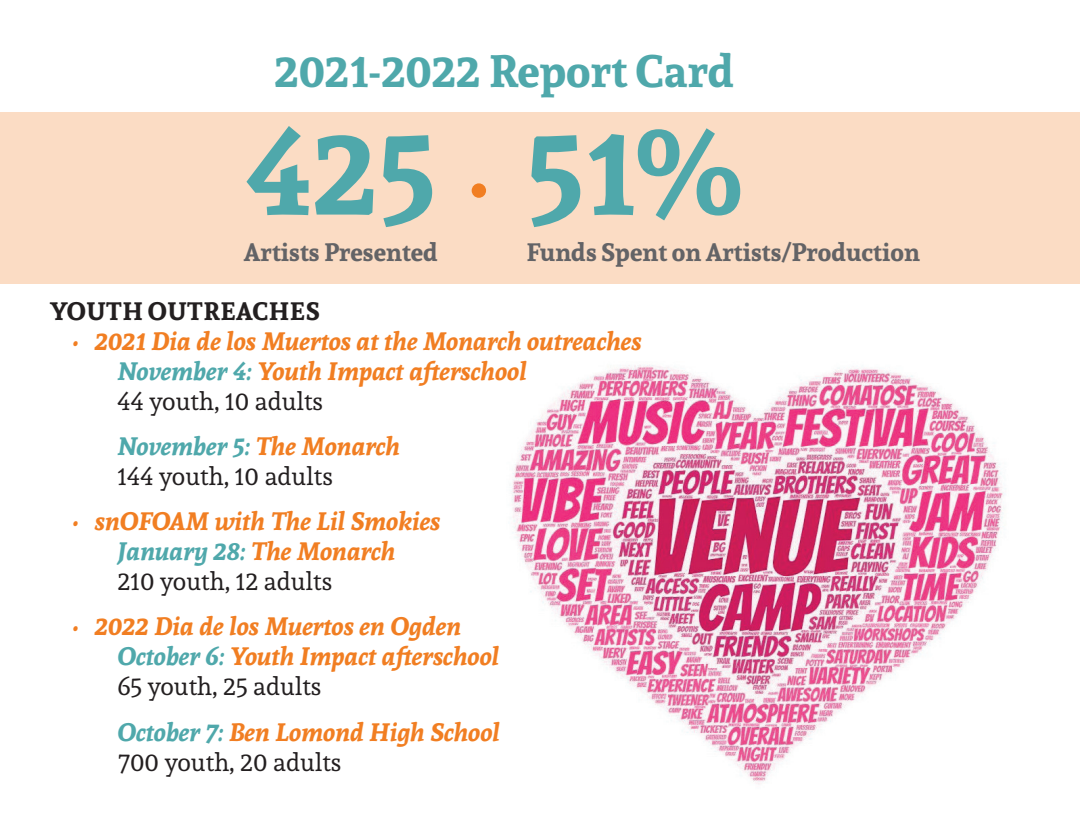
<style>
.page{position:relative;width:1080px;height:833px;background:#fff}
.page>*{position:absolute;margin:0;border:0;box-sizing:border-box;transform-origin:0 0}
.t1{font:700 119.75px "Andada";color:#4fa8ab}
.t2{font:700 45px "Andada";color:#4fa8ab}
.t3{font:italic 700 25px/30px "Andada";color:#f17e22}
.t4{font:700 25px "Andada";color:#636366}
.t5{font:25px/30px "Andada";color:#231f20}
.t6{font:700 25px "Andada";letter-spacing:.02em;color:#231f20}
.s1{color:#4fa8ab}
.s2{font-weight:400;font-style:normal;color:#231f20}
.s3{font-weight:700;font-style:italic;color:#4fa8ab}
.s4{font-weight:700;font-style:italic;color:#f17e22}
</style>
<div class="page">
<div style="left:0;top:112px;width:1080px;height:171px;background:#fbdcc4"></div>
<img style="left:511px;top:365px;width:494px;height:419px">
<div style="left:472px;top:183px;width:14px;height:15px;background:#f17e22;border-radius:50%"></div>
<h2 class="t2" style="left:275px;top:40px;width:461px">2021-2022 Report Card</h2>
<h1 class="t1" style="left:245px;top:90px;width:193px">425</h1>
<p class="t4" style="left:244px;top:235px;width:195px">Artists Presented</p>
<p class="t4" style="left:526px;top:235px;width:395px">Funds Spent on Artists/Production</p>
<h1 class="t1" style="left:526px;top:90px;width:218px">51%</h1>
<p class="t6" style="left:50px;top:294px;width:271px">YOUTH OUTREACHES</p>
<p class="t3" style="left:117px;top:326px;width:526px;text-indent:-45px">• 2021 Dia de los Muertos at the Monarch outreaches<br><span class="s1">November 4:</span> Youth Impact afterschool<br><span class="s2">44 youth, 10 adults</span></p>
<p class="t5" style="left:117px;top:431px;width:284px"><span class="s3">November 5:</span> <span class="s4">The Monarch<br></span>144 youth, 10 adults</p>
<p class="t3" style="left:117px;top:506px;width:324px;text-indent:-45px">• snOFOAM with The Lil Smokies<br><span class="s1">January 28:</span> The Monarch<br><span class="s2">210 youth, 12 adults</span></p>
<p class="t3" style="left:117px;top:611px;width:383px;text-indent:-45px">• 2022 Dia de los Muertos en Ogden<br><span class="s1">October 6:</span> Youth Impact afterschool<br><span class="s2">65 youth, 25 adults</span></p>
<p class="t3" style="left:117px;top:716px;width:384px"><span class="s1">October 7:</span> Ben Lomond High School<br><span class="s2">700 youth, 20 adults</span></p>
</div>
